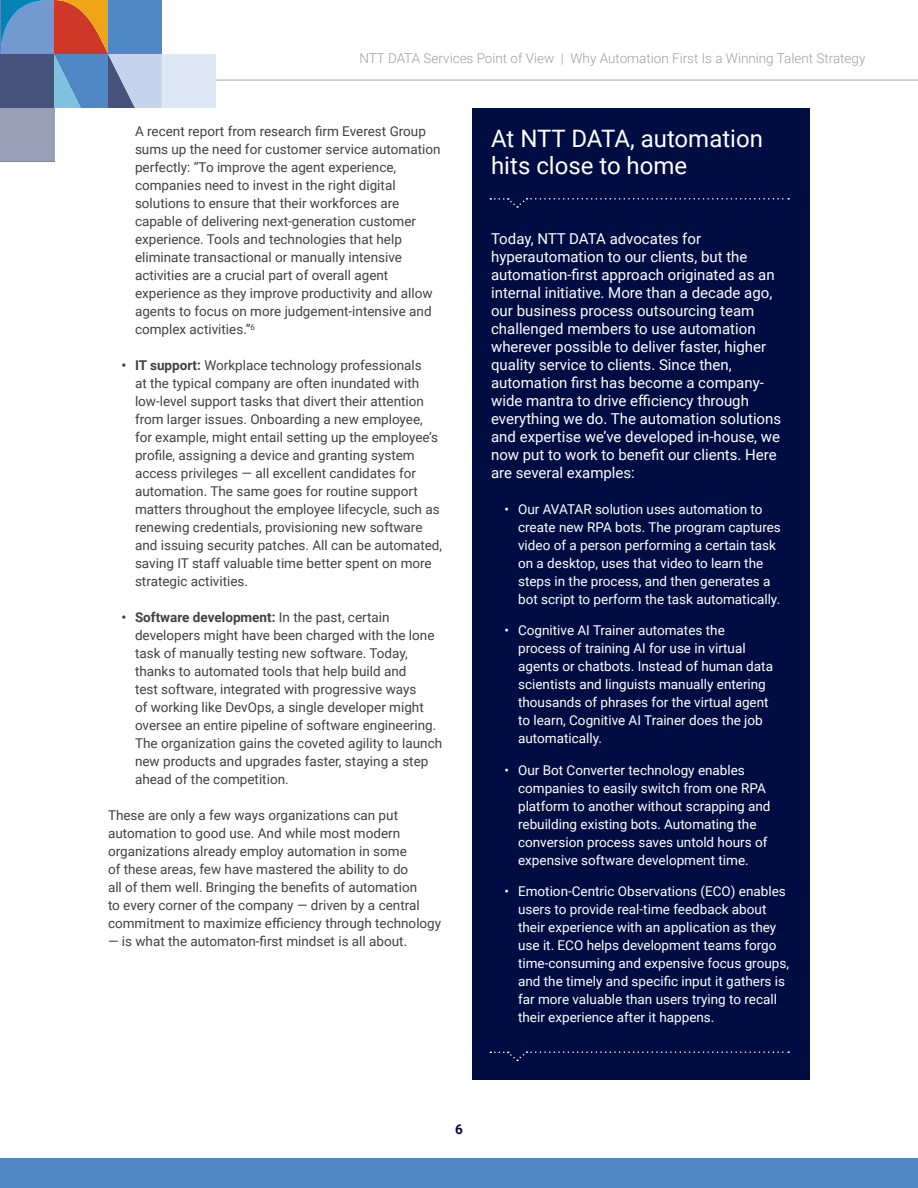
<style>
.page{position:relative;width:918px;height:1188px;background:#fff}
.page>*{position:absolute;margin:0;border:0;box-sizing:border-box;transform-origin:0 0}
.Body_Heading_2{font:24px/27px "Roboto";color:#fff}
.TOC_Copy{font:15px/18px "Roboto";color:#fff}
.Body_Copy{font:13.5px/18px "Roboto";color:#414042}
.t1{font:13.5px/18px "Roboto";color:#fff}
.t2{font:300 13.5px "Roboto";color:#9d9fa2}
.t3{font:700 13.5px "Roboto";color:#000d42}
.s1{font-weight:700}
</style>
<div class="page">
<div style="left:0;top:1158px;width:918px;height:30px;background:#5087c7"></div>
<hr style="left:216px;top:79px;width:702px;height:2px;background:#c2c4c6">
<svg style="left:0;top:0;width:162px;height:108px;background:#7783a2"></svg>
<div style="left:0;top:108px;width:54px;height:54px;background:#969eb8"></div>
<div style="left:162px;top:54px;width:54px;height:54px;background:#dee7f5"></div>
<hr style="left:0;top:0;width:1px;height:54px;background:#5087c7">
<div style="left:472px;top:108px;width:338px;height:972px;background:#000d42"></div>
<svg style="left:490px;top:1051px;width:299px;height:10px"></svg>
<svg style="left:490px;top:198px;width:299px;height:10px"></svg>
<p class="t2" style="left:359px;top:49px;width:508px">NTT DATA Services Point of View | Why Automation First Is a Winning Talent Strategy</p>
<p class="Body_Copy" style="left:135px;top:122px;width:307px">A recent report from research firm Everest Group sums up the need for customer service automation perfectly: “To improve the agent experience, companies need to invest in the right digital solutions to ensure that their workforces are capable of delivering next-generation customer experience. Tools and technologies that help eliminate transactional or manually intensive activities are a crucial part of overall agent experience as they improve productivity and allow agents to focus on more judgement-intensive and complex activities.”<sup>6</sup></p>
<p class="Body_Copy" style="left:135px;top:356px;width:309px;text-indent:-14px"><span class="s1">• IT support:</span> Workplace technology professionals<br>at the typical company are often inundated with low-level support tasks that divert their attention from larger issues. Onboarding a new employee, for example, might entail setting up the employee’s profile, assigning a device and granting system access privileges — all excellent candidates for automation. The same goes for routine support matters throughout the employee lifecycle, such as renewing credentials, provisioning new software and issuing security patches. All can be automated, saving IT staff valuable time better spent on more strategic activities.</p>
<p class="Body_Copy" style="left:135px;top:608px;width:309px;text-indent:-14px"><span class="s1">• Software development:</span> In the past, certain developers might have been charged with the lone task of manually testing new software. Today, thanks to automated tools that help build and<br>test software, integrated with progressive ways<br>of working like DevOps, a single developer might oversee an entire pipeline of software engineering.<br>The organization gains the coveted agility to launch new products and upgrades faster, staying a step ahead of the competition.</p>
<p class="Body_Copy" style="left:108px;top:806px;width:335px">These are only a few ways organizations can put automation to good use. And while most modern organizations already employ automation in some<br>of these areas, few have mastered the ability to do<br>all of them well. Bringing the benefits of automation<br>to every corner of the company — driven by a central commitment to maximize efficiency through technology</p>
<p class="Body_Copy" style="left:108px;top:932px;width:301px">— is what the automaton-first mindset is all about.</p>
<p class="Body_Heading_2" style="left:491px;top:124px;width:273px">At NTT DATA, automation hits close to home</p>
<p class="TOC_Copy" style="left:491px;top:229px;width:292px">Today, NTT DATA advocates for hyperautomation to our clients, but the automation-first approach originated as an internal initiative. More than a decade ago, our business process outsourcing team challenged members to use automation wherever possible to deliver faster, higher quality service to clients. Since then, automation first has become a company&shy;wide mantra to drive efficiency through everything we do. The automation solutions and expertise we’ve developed in-house, we now put to work to benefit our clients. Here are several examples:</p>
<p class="t1" style="left:518px;top:500px;width:264px;text-indent:-14px">• Our AVATAR solution uses automation to create new RPA bots. The program captures video of a person performing a certain task on a desktop, uses that video to learn the steps in the process, and then generates a bot script to perform the task automatically.</p>
<p class="t1" style="left:518px;top:621px;width:256px;text-indent:-14px">• Cognitive AI Trainer automates the process of training AI for use in virtual agents or chatbots. Instead of human data scientists and linguists manually entering thousands of phrases for the virtual agent to learn, Cognitive AI Trainer does the job automatically.</p>
<p class="t1" style="left:518px;top:761px;width:254px;text-indent:-14px">• Our Bot Converter technology enables companies to easily switch from one RPA platform to another without scrapping and rebuilding existing bots. Automating the conversion process saves untold hours of expensive software development time.</p>
<p class="t1" style="left:518px;top:882px;width:272px;text-indent:-14px">• Emotion-Centric Observations (ECO) enables users to provide real-time feedback about their experience with an application as they use it. ECO helps development teams forgo time-consuming and expensive focus groups, and the timely and specific input it gathers is far more valuable than users trying to recall their experience after it happens.</p>
<p class="t3" style="left:455px;top:1120px;width:9px">6</p>
</div>
